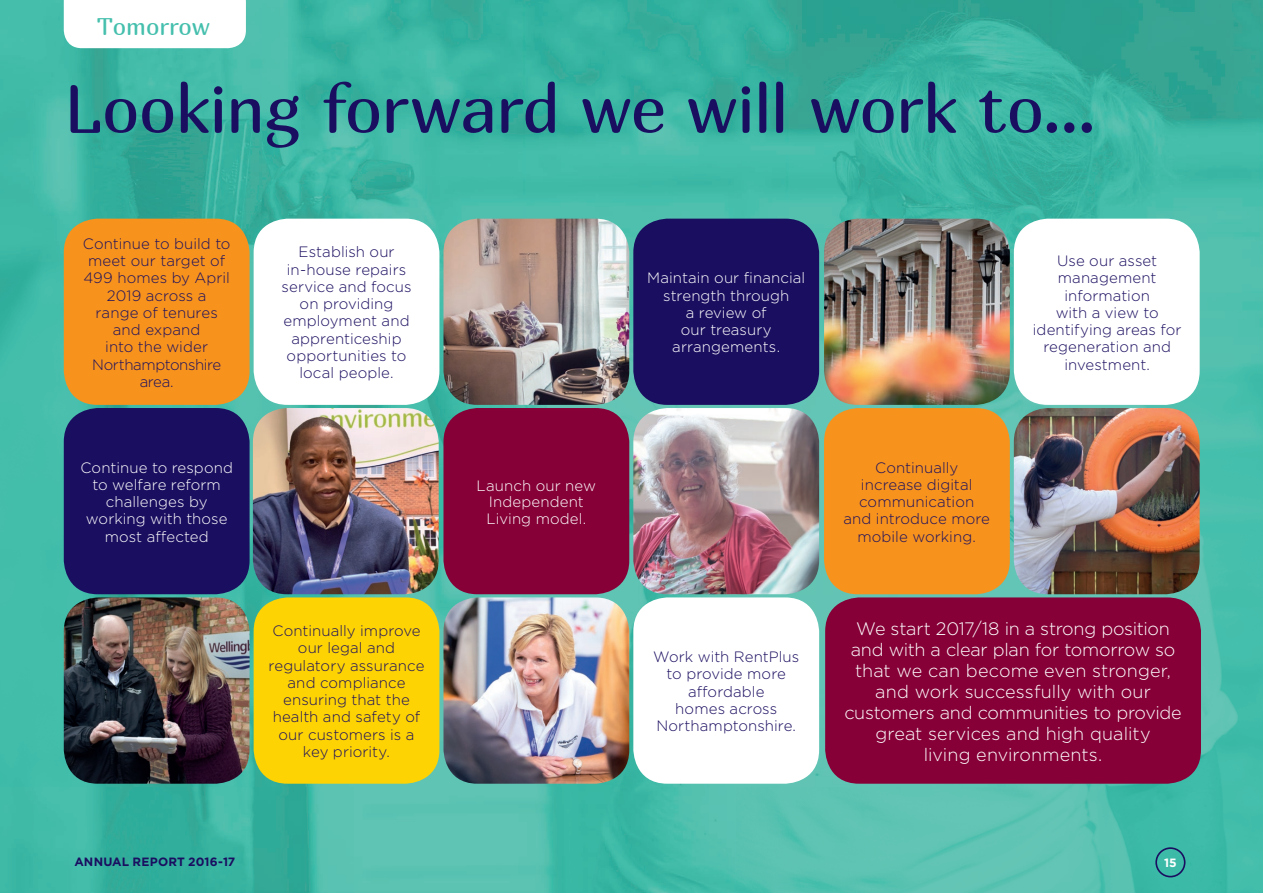
<style>
.page{position:relative;width:1263px;height:893px;background:#fff}
.page>*{position:absolute;margin:0;border:0;box-sizing:border-box;transform-origin:0 0}
.t1{font:67.5px "Marmelad";letter-spacing:-.015em;color:#1a0e60}
.t2{font:24px "Marmelad";color:#45bfad}
.t3{font:300 18px/21px "Gotham";letter-spacing:-.01em;color:#fff;text-align:center}
.t4{font:300 15px/17.2px "Gotham";letter-spacing:.005em;color:#1a0e60;text-align:center}
.t5{font:300 15px/17.2px "Gotham";letter-spacing:.005em;color:#fff;text-align:center}
.t6{font:700 12px "Gotham";letter-spacing:.01em;color:#1a0e60}
.t7{font:700 12px "Gotham";color:#fff}
</style>
<div class="page">
<img style="left:0;top:0;width:1263px;height:893px">
<div style="left:1155px;top:847px;width:30px;height:30px;border:2px solid #1a0e60;border-radius:50%"></div>
<svg style="left:64px;top:0;width:182px;height:48px"></svg>
<div style="left:64px;top:219px;width:186px;height:186px;background:#f7931d;border-radius:34px"></div>
<div style="left:254px;top:219px;width:185px;height:186px;background:#fff;border-radius:34px"></div>
<img style="left:443px;top:219px;width:186px;height:186px">
<div style="left:633px;top:219px;width:186px;height:186px;background:#1a0e60;border-radius:34px"></div>
<img style="left:824px;top:219px;width:186px;height:186px">
<div style="left:1014px;top:219px;width:186px;height:186px;background:#fff;border-radius:34px"></div>
<div style="left:64px;top:408px;width:186px;height:186px;background:#1a0e60;border-radius:34px"></div>
<div style="left:254px;top:597px;width:185px;height:187px;background:#fed304;border-radius:34px"></div>
<div style="left:443px;top:408px;width:186px;height:186px;background:#860037;border-radius:34px"></div>
<div style="left:633px;top:597px;width:186px;height:187px;background:#fff;border-radius:34px"></div>
<div style="left:825px;top:597px;width:376px;height:187px;background:#860037;border-radius:34px"></div>
<img style="left:64px;top:597px;width:186px;height:187px">
<img style="left:443px;top:597px;width:186px;height:187px">
<div style="left:824px;top:408px;width:186px;height:186px;background:#f7931d;border-radius:34px"></div>
<img style="left:253px;top:408px;width:186px;height:186px">
<img style="left:633px;top:408px;width:186px;height:186px">
<img style="left:1014px;top:408px;width:186px;height:186px">
<h2 class="t2" style="left:97px;top:12px;width:115px">Tomorrow</h2>
<h1 class="t1" style="left:64px;top:67px;width:1034px">Looking forward we will work to...</h1>
<p class="t4" style="left:83px;top:234px;width:149px">Continue to build to meet our target of<br>499 homes by April<br>2019 across a<br>range of tenures and expand<br>into the wider<br>Northamptonshire area.</p>
<p class="t4" style="left:282px;top:243px;width:131px">Establish our in-house repairs service and focus on providing employment and apprenticeship opportunities to local people.</p>
<p class="t5" style="left:80px;top:458px;width:154px">Continue to respond to welfare reform challenges by working with those most affected</p>
<p class="t4" style="left:269px;top:622px;width:157px">Continually improve our legal and regulatory assurance and compliance ensuring that the health and safety of our customers is a key priority.</p>
<p class="t5" style="left:477px;top:477px;width:121px;line-height:16.5px">Launch our new<br>Independent<br>Living model.</p>
<p class="t5" style="left:647px;top:269px;width:159px">Maintain our financial strength through<br>a review of<br>our treasury arrangements.</p>
<p class="t4" style="left:653px;top:648px;width:148px">Work with RentPlus to provide more affordable<br>homes across<br>Northamptonshire.</p>
<p class="t4" style="left:843px;top:458px;width:148px">Continually increase digital communication and introduce more mobile working.</p>
<p class="t4" style="left:1033px;top:252px;width:150px">Use our asset management information<br>with a view to identifying areas for regeneration and investment.</p>
<p class="t3" style="left:844px;top:617px;width:339px">We start 2017/18 in a strong position and with a clear plan for tomorrow so that we can become even stronger, and work successfully with our customers and communities to provide great services and high quality<br>living environments.</p>
<p class="t6" style="left:74px;top:854px;width:162px">ANNUAL REPORT 2016-17</p>
<p class="t7" style="left:1164px;top:854px;width:14px">15</p>
</div>
